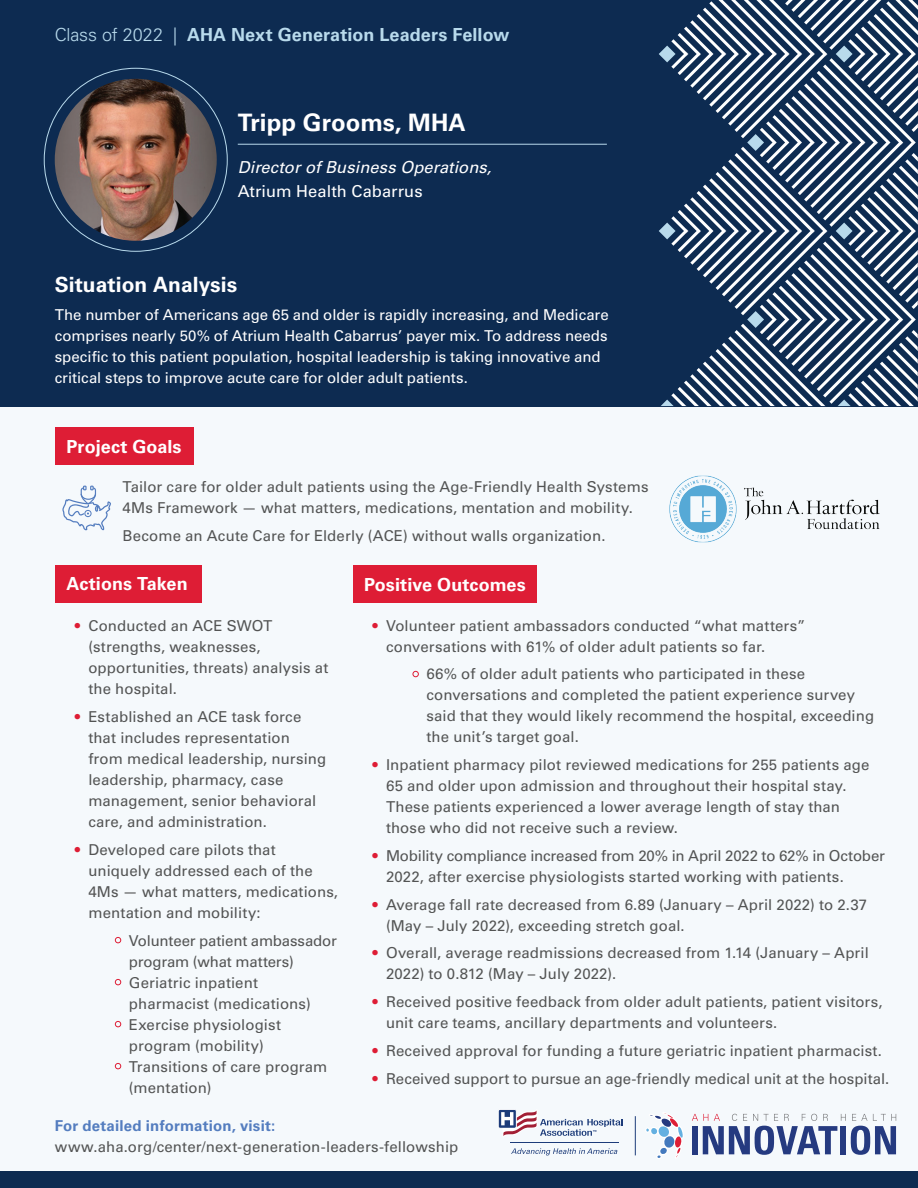
<style>
.page{position:relative;width:918px;height:1188px;background:#fff}
.page>*{position:absolute;margin:0;border:0;box-sizing:border-box;transform-origin:0 0}
.t1{font:700 24px "Univers LT Std";color:#fff}
.t2{font:700 21px "Univers LT Std";color:#fff}
.t3{font:700 18px "Univers LT Std";letter-spacing:.005em;color:#b8daec}
.t4{font:700 18px "Univers LT Std";letter-spacing:.005em;color:#fff}
.t5{font:italic 16.5px "Univers LT Std";letter-spacing:.005em;color:#fff}
.t6{font:16.5px "Univers LT Std";letter-spacing:.005em;color:#fff}
.t7{font:15px/21px "Univers LT Std";letter-spacing:.005em;color:#535454}
.t8{font:15px/21px "Univers LT Std";color:#fff}
.t9{font:15px/21px "Univers LT Std";letter-spacing:-.015em;color:#535454}
.t10{font:700 15px "Univers LT Std";letter-spacing:.01em;color:#547dbf}
.s1{font-weight:300}
.s2{color:#de1d35}
</style>
<div class="page">
<div style="left:0;top:406px;width:918px;height:782px;background:#f5f9fc"></div>
<div style="left:0;top:0;width:918px;height:406px;background:#0d2b51"></div>
<div style="left:55px;top:427px;width:139px;height:38px;background:#de1d35"></div>
<div style="left:55px;top:565px;width:146px;height:38px;background:#de1d35"></div>
<div style="left:353px;top:565px;width:184px;height:38px;background:#de1d35"></div>
<div style="left:0;top:1171px;width:918px;height:17px;background:#0d2b51"></div>
<svg style="left:659px;top:0;width:259px;height:406px"></svg>
<hr style="left:238px;top:144px;width:369px;height:1px;background:#b8daec">
<img style="left:55px;top:79px;width:162px;height:162px;border-radius:81px">
<svg style="left:646px;top:1113px;width:37px;height:45px"></svg>
<svg style="left:692px;top:1114px;width:204px;height:41px"></svg>
<hr style="left:511px;top:1142px;width:108px;height:1px;background:#1d3c7a">
<svg style="left:511px;top:1148px;width:106px;height:7px"></svg>
<svg style="left:498px;top:1110px;width:125px;height:26px"></svg>
<hr style="left:635px;top:1116px;width:1px;height:39px;background:#1d3c7a">
<svg style="left:62px;top:486px;width:49px;height:44px"></svg>
<img style="left:669px;top:475px;width:211px;height:68px">
<p class="t3" style="left:55px;top:24px;width:456px"><span class="s1">Class of 2022 |</span> AHA Next Generation Leaders Fellow</p>
<h1 class="t1" style="left:238px;top:109px;width:230px">Tripp Grooms, MHA</h1>
<p class="t5" style="left:238px;top:157px;width:255px">Director of Business Operations,</p>
<p class="t6" style="left:238px;top:182px;width:186px">Atrium Health Cabarrus</p>
<h2 class="t2" style="left:55px;top:273px;width:184px">Situation Analysis</h2>
<p class="t8" style="left:55px;top:305px;width:556px">The number of Americans age 65 and older is rapidly increasing, and Medicare comprises nearly 50% of Atrium Health Cabarrus’ payer mix. To address needs specific to this patient population, hospital leadership is taking innovative and critical steps to improve acute care for older adult patients.</p>
<p class="t4" style="left:67px;top:437px;width:116px">Project Goals</p>
<p class="t7" style="left:123px;top:476px;width:527px">Tailor care for older adult patients using the Age-Friendly Health Systems<br>4Ms Framework — what matters, medications, mentation and mobility.</p>
<p class="t7" style="left:123px;top:525px;width:484px">Become an Acute Care for Elderly (ACE) without walls organization.</p>
<p class="t4" style="left:67px;top:573px;width:123px">Actions Taken</p>
<p class="t7" style="left:88px;top:616px;width:242px;text-indent:-14px"><span class="s2">•</span> Conducted an ACE SWOT (strengths, weaknesses, opportunities, threats) analysis at the hospital.</p>
<p class="t7" style="left:88px;top:706px;width:239px;text-indent:-14px"><span class="s2">•</span> Established an ACE task force that includes representation from medical leadership, nursing leadership, pharmacy, case management, senior behavioral care, and administration.</p>
<p class="t7" style="left:88px;top:839px;width:251px;text-indent:-14px"><span class="s2">•</span> Developed care pilots that uniquely addressed each of the<br>4Ms — what matters, medications, mentation and mobility:</p>
<p class="t9" style="left:129px;top:930px;width:209px;text-indent:-13px"><span class="s2">•</span> Volunteer patient ambassador program (what matters)</p>
<p class="t7" style="left:129px;top:972px;width:183px;text-indent:-13px"><span class="s2">•</span> Geriatric inpatient pharmacist (medications)</p>
<p class="t7" style="left:115px;top:1014px;width:167px;text-align:center"><span class="s2">•</span> Exercise physiologist program (mobility)</p>
<p class="t7" style="left:129px;top:1056px;width:200px;text-indent:-13px"><span class="s2">•</span> Transitions of care program (mentation)</p>
<p class="t4" style="left:364px;top:574px;width:163px">Positive Outcomes</p>
<p class="t7" style="left:386px;top:615px;width:421px;text-indent:-14px"><span class="s2">•</span> Volunteer patient ambassadors conducted “what matters” conversations with 61% of older adult patients so far.</p>
<p class="t7" style="left:427px;top:664px;width:449px;text-indent:-13px"><span class="s2">•</span> 66% of older adult patients who participated in these conversations and completed the patient experience survey said that they would likely recommend the hospital, exceeding the unit’s target goal.</p>
<p class="t7" style="left:386px;top:755px;width:485px;text-indent:-14px"><span class="s2">•</span> Inpatient pharmacy pilot reviewed medications for 255 patients age 65 and older upon admission and throughout their hospital stay.<br>These patients experienced a lower average length of stay than those who did not receive such a review.</p>
<p class="t7" style="left:386px;top:845px;width:501px;text-indent:-14px"><span class="s2">•</span> Mobility compliance increased from 20% in April 2022 to 62% in October<br>2022, after exercise physiologists started working with patients.</p>
<p class="t7" style="left:386px;top:894px;width:483px;text-indent:-14px"><span class="s2">•</span> Average fall rate decreased from 6.89 (January – April 2022) to 2.37 (May – July 2022), exceeding stretch goal.</p>
<p class="t7" style="left:386px;top:943px;width:484px;text-indent:-14px"><span class="s2">•</span> Overall, average readmissions decreased from 1.14 (January – April<br>2022) to 0.812 (May – July 2022).</p>
<p class="t7" style="left:386px;top:992px;width:498px;text-indent:-14px"><span class="s2">•</span> Received positive feedback from older adult patients, patient visitors, unit care teams, ancillary departments and volunteers.</p>
<p class="t7" style="left:373px;top:1040px;width:511px"><span class="s2">•</span> Received approval for funding a future geriatric inpatient pharmacist.</p>
<p class="t7" style="left:373px;top:1068px;width:518px"><span class="s2">•</span> Received support to pursue an age-friendly medical unit at the hospital.</p>
<p class="t10" style="left:55px;top:1117px;width:222px">For detailed information, visit:</p>
<p class="t7" style="left:55px;top:1137px;width:405px">www.aha.org/center/next-generation-leaders-fellowship</p>
</div>
